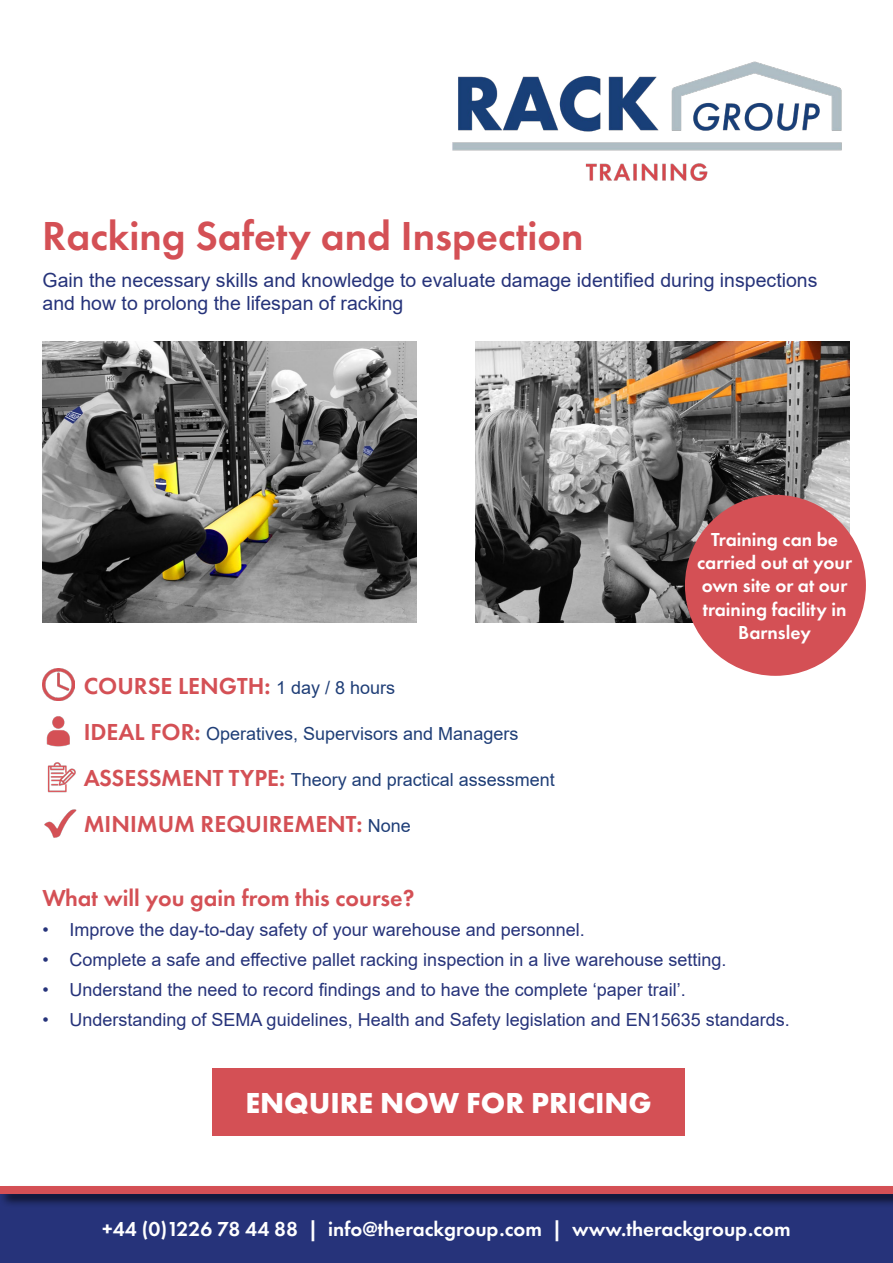
<style>
.page{position:relative;width:893px;height:1263px;background:#fff}
.page>*{position:absolute;margin:0;border:0;box-sizing:border-box;transform-origin:0 0}
.t1{font:600 42px "Futura PT";color:#d45055}
.t2{font:700 30px "Futura PT";color:#fff}
.t3{font:600 24px "Futura PT";color:#d45055}
.t4{font:600 21px "Futura PT";color:#fff}
.t5{font:19.5px/23.4px "Arial";color:#26337a}
.t6{font:600 19.5px/23.4px "Futura PT";color:#fff;text-align:center}
.t7{font:18px "Arial";color:#26337a}
.t8{font:18px "Arial";color:#1f3e77}
.s1{font-family:"Arial";font-weight:400;font-size:18px;color:#1f3e77}
.s2{font-family:"Futura PT";font-weight:600;font-size:24px;color:#d45055}
</style>
<div class="page">
<div style="left:0;top:1208px;width:893px;height:55px;background:#26337a"></div>
<div style="left:0;top:1184px;width:893px;height:24px;background:#000;opacity:.75"></div>
<div style="left:0;top:1186px;width:893px;height:8px;background:#d45055"></div>
<img style="left:42px;top:342px;width:374px;height:281px">
<img style="left:475px;top:342px;width:375px;height:281px">
<div style="left:685px;top:495px;width:181px;height:181px;background:#d45055;border-radius:50%"></div>
<div style="left:212px;top:1068px;width:473px;height:67px;background:#d45055"></div>
<img style="left:42px;top:668px;width:32px;height:32px">
<img style="left:46px;top:716px;width:24px;height:31px">
<img style="left:47px;top:762px;width:29px;height:31px">
<img style="left:44px;top:809px;width:32px;height:29px">
<img style="left:452px;top:61px;width:390px;height:120px">
<h1 class="t1" style="left:42px;top:210px;width:543px">Racking Safety and Inspection</h1>
<p class="t5" style="left:43px;top:268px;width:776px">Gain the necessary skills and knowledge to evaluate damage identified during inspections and how to prolong the lifespan of racking</p>
<h3 class="t3" style="left:84px;top:671px;width:313px">COURSE LENGTH: <span class="s1">1 day / 8 hours</span></h3>
<p class="t8" style="left:84px;top:721px;width:436px"><span class="s2">IDEAL FOR:</span> Operatives, Supervisors and Managers</p>
<p class="t8" style="left:84px;top:767px;width:473px"><span class="s2">ASSESSMENT TYPE:</span> Theory and practical assessment</p>
<h3 class="t3" style="left:84px;top:808px;width:329px">MINIMUM REQUIREMENT: <span class="s1">None</span></h3>
<p class="t6" style="left:697px;top:527px;width:156px">Training can be carried out at your own site or at our training facility in<br>Barnsley</p>
<h3 class="t3" style="left:43px;top:883px;width:373px">What will you gain from this course?</h3>
<p class="t7" style="left:43px;top:917px;width:544px">• Improve the day-to-day safety of your warehouse and personnel.</p>
<p class="t7" style="left:43px;top:947px;width:685px">• Complete a safe and effective pallet racking inspection in a live warehouse setting.</p>
<p class="t7" style="left:43px;top:977px;width:645px">• Understand the need to record findings and to have the complete ‘paper trail’.</p>
<p class="t7" style="left:43px;top:1007px;width:749px">• Understanding of SEMA guidelines, Health and Safety legislation and EN15635 standards.</p>
<h2 class="t2" style="left:245px;top:1084px;width:408px">ENQUIRE NOW FOR PRICING</h2>
<p class="t4" style="left:102px;top:1215px;width:690px">+44 (0)1226 78 44 88 | info@therackgroup.com | www.therackgroup.com</p>
</div>
